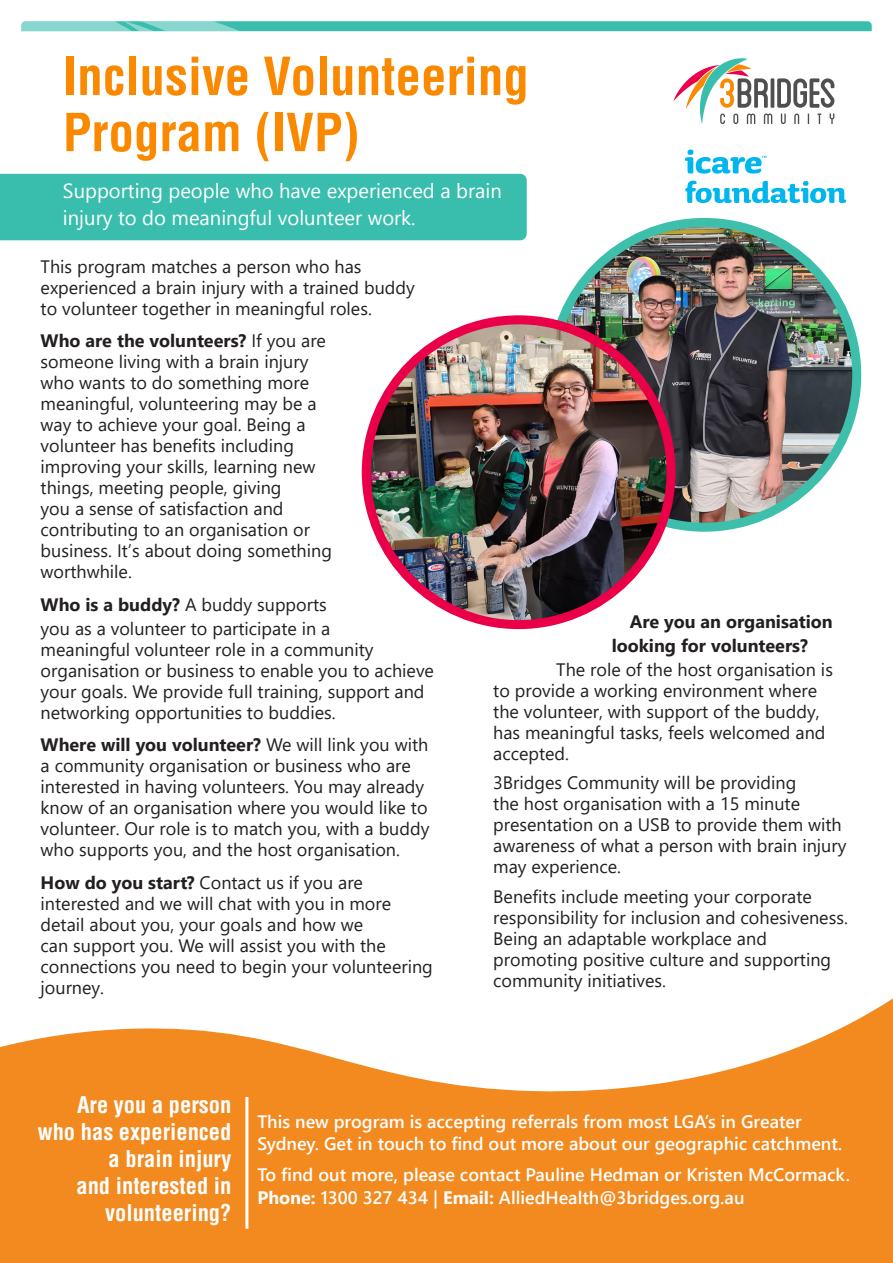
<style>
.page{position:relative;width:893px;height:1263px;background:#fff}
.page>*{position:absolute;margin:0;border:0;box-sizing:border-box;transform-origin:0 0}
.Heading_1{font:700 condensed 51px/56.2px "Helvetica LT Std";color:#fa8900}
.Sub-heading_1{font:700 condensed 22.5px/27px "Helvetica LT Std";color:#fff;text-align:right}
.Body_Paragraph{font:20.4px/27.3px "Segoe UI";color:#fff}
.Body_Paragraph-2{font:18px/21px "Segoe UI";color:#231f20}
.Body_Paragraph-3{font:600 18px/22.5px "Segoe UI";color:#fff}
.Body_Paragraph-4{font:700 18px "Segoe UI";color:#231f20}
.s1{font-weight:700}
</style>
<div class="page">
<svg style="left:0;top:998px;width:893px;height:265px;fill:#f28a20"></svg>
<svg style="left:673px;top:58px;width:161px;height:66px"></svg>
<svg style="left:21px;top:21px;width:851px;height:10px"></svg>
<div style="left:0;top:174px;width:527px;height:66px;background:#39beae"></div>
<svg style="left:685px;top:181px;width:161px;height:22px"></svg>
<svg style="left:685px;top:150px;width:81px;height:24px"></svg>
<hr style="left:245px;top:1097px;width:3px;height:132px;background:#fff">
<img style="left:552px;top:222px;width:305px;height:305px;border-radius:152px">
<div style="left:547px;top:218px;width:314px;height:314px;border:9px solid #3ebfac;border-radius:50%"></div>
<img style="left:366px;top:320px;width:305px;height:305px;border-radius:152px">
<div style="left:362px;top:315px;width:313px;height:314px;border:9px solid #e90048;border-radius:50%"></div>
<p class="Heading_1" style="left:63px;top:48px;width:467px">Inclusive Volunteering<br>Program (IVP)</p>
<p class="Body_Paragraph" style="left:63px;top:175px;width:440px">Supporting people who have experienced a brain injury to do meaningful volunteer work.</p>
<p class="Body_Paragraph-2" style="left:41px;top:254px;width:376px">This program matches a person who has experienced a brain injury with a trained buddy to volunteer together in meaningful roles.</p>
<p class="Body_Paragraph-2" style="left:41px;top:328px;width:293px"><span class="s1">Who are the volunteers?</span> If you are someone living with a brain injury who wants to do something more meaningful, volunteering may be a way to achieve your goal. Being a volunteer has benefits including improving your skills, learning new things, meeting people, giving<br>you a sense of satisfaction and contributing to an organisation or business. It’s about doing something worthwhile.</p>
<p class="Body_Paragraph-2" style="left:41px;top:590px;width:291px;line-height:24px"><span class="s1">Who is a buddy?</span> A buddy supports you as a volunteer to participate in a</p>
<p class="Body_Paragraph-2" style="left:41px;top:637px;width:395px">meaningful volunteer role in a community organisation or business to enable you to achieve your goals. We provide full training, support and networking opportunities to buddies.</p>
<p class="Body_Paragraph-2" style="left:41px;top:733px;width:390px"><span class="s1">Where will you volunteer?</span> We will link you with a community organisation or business who are interested in having volunteers. You may already know of an organisation where you would like to volunteer. Our role is to match you, with a buddy who supports you, and the host organisation.</p>
<p class="Body_Paragraph-2" style="left:41px;top:870px;width:394px"><span class="s1">How do you start?</span> Contact us if you are interested and we will chat with you in more detail about you, your goals and how we<br>can support you. We will assist you with the connections you need to begin your volunteering journey.</p>
<p class="Body_Paragraph-4" style="left:630px;top:604px;width:204px">Are you an organisation</p>
<p class="Body_Paragraph-4" style="left:612px;top:628px;width:198px">looking for volunteers?</p>
<p class="Body_Paragraph-2" style="left:556px;top:657px;width:278px">The role of the host organisation is</p>
<p class="Body_Paragraph-2" style="left:493px;top:678px;width:334px">to provide a working environment where the volunteer, with support of the buddy, has meaningful tasks, feels welcomed and accepted.</p>
<p class="Body_Paragraph-2" style="left:493px;top:771px;width:355px">3Bridges Community will be providing<br>the host organisation with a 15 minute presentation on a USB to provide them with awareness of what a person with brain injury may experience.</p>
<p class="Body_Paragraph-2" style="left:493px;top:884px;width:356px">Benefits include meeting your corporate responsibility for inclusion and cohesiveness.<br>Being an adaptable workplace and promoting positive culture and supporting community initiatives.</p>
<p class="Sub-heading_1" style="left:38px;top:1091px;width:195px">Are you a person who has experienced a brain injury<br>and interested in volunteering?</p>
<p class="Body_Paragraph-3" style="left:257px;top:1108px;width:586px">This new program is accepting referrals from most LGA’s in Greater<br>Sydney. Get in touch to find out more about our geographic catchment.</p>
<p class="Body_Paragraph-3" style="left:257px;top:1162px;width:594px">To find out more, please contact Pauline Hedman or Kristen McCormack.<br><span class="s1">Phone:</span> 1300 327 434 | <span class="s1">Email:</span> AlliedHealth@3bridges.org.au</p>
</div>
